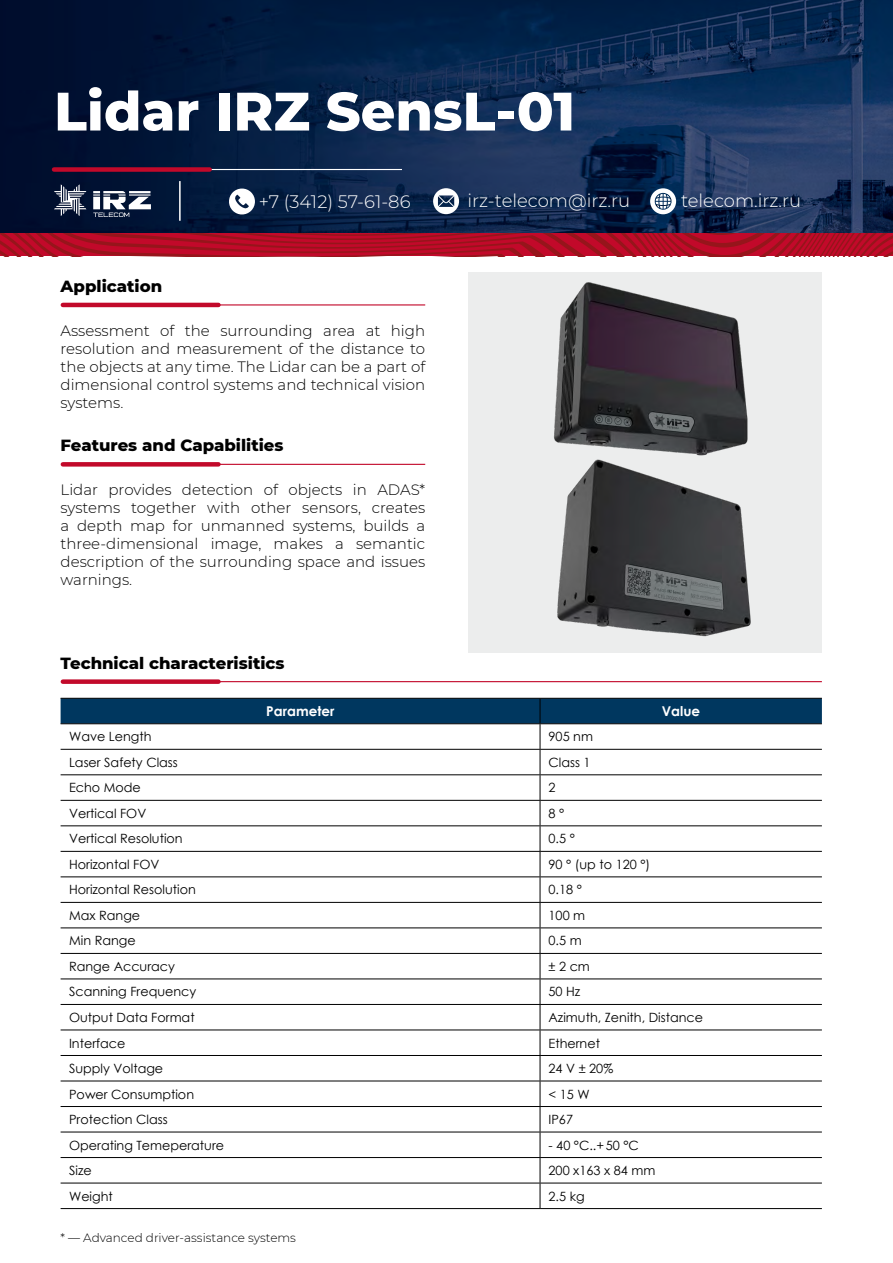
<style>
.page{position:relative;width:893px;height:1263px;background:#fff}
.page>*{position:absolute;margin:0;border:0;box-sizing:border-box;transform-origin:0 0}
.t1{font:800 54px "Montserrat";color:#fff}
.t2{font:300 18px "Montserrat";color:#fff}
.t3{font:800 16.5px "Montserrat";color:#000}
.t4{font:300 15px/18px "Montserrat";color:#000;text-align:justify}
.t5{font:700 13.5px "Century Gothic";color:#fff}
.t6{font:12.75px "Century Gothic";color:#000}
.t7{font:300 12px "Montserrat";color:#000}
</style>
<div class="page">
<img style="left:0;top:0;width:893px;height:233px">
<hr style="left:201px;top:169px;width:201px;height:1px;background:#fff">
<div style="left:54px;top:167px;width:156px;height:5px;background:#c2092a"></div>
<hr style="left:179px;top:181px;width:2px;height:40px;background:#fff">
<svg style="left:0;top:233px;width:893px;height:24px;background:#b21228"></svg>
<div style="left:63px;top:679px;width:155px;height:5px;background:#c2092a"></div>
<hr style="left:63px;top:303px;width:155px;height:4px;background:#c2092a">
<div style="left:63px;top:462px;width:155px;height:5px;background:#c2092a"></div>
<hr style="left:74px;top:681px;width:748px;height:1px;background:#c2092a">
<hr style="left:74px;top:304px;width:351px;height:1px;background:#c2092a">
<hr style="left:74px;top:464px;width:351px;height:1px;background:#c2092a">
<svg style="left:229px;top:187px;width:26px;height:29px"></svg>
<svg style="left:433px;top:185px;width:26px;height:29px"></svg>
<svg style="left:650px;top:188px;width:26px;height:26px"></svg>
<svg style="left:61px;top:698px;width:761px;height:510px"></svg>
<hr style="left:61px;top:1208px;width:479px;height:1px;background:#000">
<hr style="left:540px;top:1208px;width:282px;height:1px;background:#000">
<svg style="left:54px;top:184px;width:97px;height:33px"></svg>
<div style="left:468px;top:272px;width:353px;height:381px;background:#eceded"></div>
<img style="left:554px;top:282px;width:194px;height:172px">
<img style="left:557px;top:454px;width:194px;height:183px">
<h1 class="t1" style="left:54px;top:72px;width:523px">Lidar IRZ SensL-01</h1>
<p class="t3" style="left:61px;top:274px;width:103px">Application</p>
<h2 class="t2" style="left:259px;top:189px;width:153px">+7 (3412) 57-61-86</h2>
<h2 class="t2" style="left:467px;top:188px;width:164px">irz-telecom@irz.ru</h2>
<h2 class="t2" style="left:681px;top:188px;width:122px">telecom.irz.ru</h2>
<p class="t4" style="left:61px;top:321px;width:366px">Assessment of the surrounding area at high resolution and measurement of the distance to the objects at any time. The Lidar can be a part of dimensional control systems and technical vision systems.</p>
<p class="t3" style="left:61px;top:433px;width:224px">Features and Сapabilities</p>
<p class="t4" style="left:61px;top:480px;width:366px">Lidar provides detection of objects in ADAS* systems together with other sensors, creates a depth map for unmanned systems, builds a three-dimensional image, makes a semantic description of the surrounding space and issues warnings.</p>
<p class="t3" style="left:61px;top:651px;width:225px">Technical characterisitics</p>
<p class="t5" style="left:266px;top:701px;width:70px">Parameter</p>
<p class="t5" style="left:662px;top:701px;width:40px">Value</p>
<p class="t6" style="left:69px;top:728px;width:84px">Wave Length</p>
<p class="t6" style="left:549px;top:728px;width:46px">905 nm</p>
<p class="t6" style="left:69px;top:753px;width:110px">Laser Safety Class</p>
<p class="t6" style="left:549px;top:753px;width:44px">Class 1</p>
<p class="t6" style="left:69px;top:779px;width:73px">Echo Mode</p>
<p class="t6" style="left:549px;top:779px;width:9px">2</p>
<p class="t6" style="left:69px;top:804px;width:79px">Vertical FOV</p>
<p class="t6" style="left:549px;top:804px;width:17px">8 °</p>
<p class="t6" style="left:69px;top:830px;width:115px">Vertical Resolution</p>
<p class="t6" style="left:549px;top:830px;width:28px">0.5 °</p>
<p class="t6" style="left:69px;top:855px;width:92px">Horizontal FOV</p>
<p class="t6" style="left:549px;top:855px;width:103px">90 ° (up to 120 °)</p>
<p class="t6" style="left:69px;top:881px;width:128px">Horizontal Resolution</p>
<p class="t6" style="left:549px;top:881px;width:35px">0.18 °</p>
<p class="t6" style="left:69px;top:906px;width:73px">Max Range</p>
<p class="t6" style="left:549px;top:906px;width:38px">100 m</p>
<p class="t6" style="left:69px;top:932px;width:68px">Min Range</p>
<p class="t6" style="left:549px;top:932px;width:35px">0.5 m</p>
<p class="t6" style="left:69px;top:957px;width:107px">Range Accuracy</p>
<p class="t6" style="left:549px;top:957px;width:43px">± 2 cm</p>
<p class="t6" style="left:69px;top:983px;width:129px">Scanning Frequency</p>
<p class="t6" style="left:549px;top:983px;width:33px">50 Hz</p>
<p class="t6" style="left:69px;top:1008px;width:127px">Output Data Format</p>
<p class="t6" style="left:549px;top:1008px;width:156px">Azimuth, Zenith, Distance</p>
<p class="t6" style="left:69px;top:1034px;width:58px">Interface</p>
<p class="t6" style="left:549px;top:1034px;width:53px">Ethernet</p>
<p class="t6" style="left:69px;top:1059px;width:96px">Supply Voltage</p>
<p class="t6" style="left:549px;top:1059px;width:66px">24 V ± 20%</p>
<p class="t6" style="left:69px;top:1085px;width:127px">Power Consumption</p>
<p class="t6" style="left:549px;top:1085px;width:43px">&lt; 15 W</p>
<p class="t6" style="left:69px;top:1110px;width:100px">Protection Class</p>
<p class="t6" style="left:549px;top:1110px;width:26px">IP67</p>
<p class="t6" style="left:69px;top:1136px;width:157px">Operating Temeperature</p>
<p class="t6" style="left:549px;top:1136px;width:92px">- 40 °C..+50 °C</p>
<p class="t6" style="left:69px;top:1161px;width:24px">Size</p>
<p class="t6" style="left:549px;top:1161px;width:108px">200 x163 x 84 mm</p>
<p class="t6" style="left:69px;top:1187px;width:45px">Weight</p>
<p class="t6" style="left:549px;top:1187px;width:38px">2.5 kg</p>
<p class="t7" style="left:61px;top:1229px;width:237px">* — Advanced driver-assistance systems</p>
</div>
